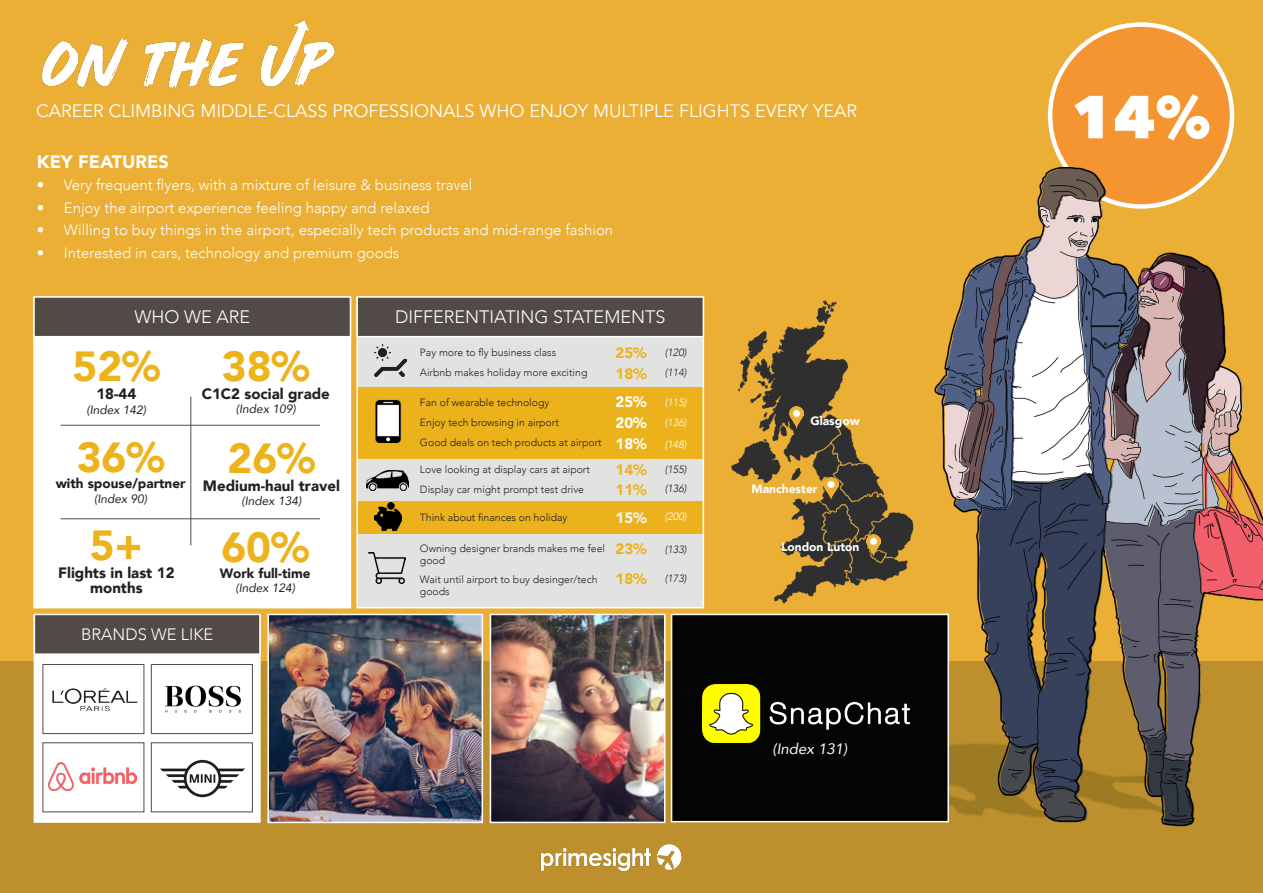
<style>
.page{position:relative;width:1263px;height:893px;background:#eaaf34}
.page>*{position:absolute;margin:0;border:0;box-sizing:border-box;transform-origin:0 0}
.t1{font:800 60px "Avenir Next";color:#fff}
.t2{font:900 42px "Avenir";color:#ecb31c}
.t3{font:18px "Avenir";color:#fff}
.t4{font:300 18px "Avenir";color:#fff}
.t5{font:900 18px "Avenir";color:#fff}
.t6{font:300 16.5px "Avenir";color:#fff}
.t7{font:300 15px "Avenir";color:#fff}
.t8{font:900 15px "Avenir";color:#231f20}
.t9{font:900 15px "Avenir";color:#ecb31c}
.t10{font:italic 15px "Avenir";color:#fff}
.t11{font:900 15px "Avenir";color:#fff}
.t12{font:900 15px "Avenir";color:#eef8fb}
.t13{font:900 13.5px "Avenir";color:#231f20}
.t14{font:italic 12px "Avenir";color:#231f20}
.t15{font:900 12px "Avenir";color:#fff}
.t16{font:300 10.5px/12.6px "Avenir";color:#231f20}
.t17{font:italic 300 10.5px "Avenir";color:#231f20}
.t18{font:italic 300 10.5px "Avenir";color:#fff}
</style>
<div class="page">
<div style="left:0;top:662px;width:1263px;height:231px;background:#bd902d"></div>
<img style="left:540px;top:844px;width:142px;height:28px">
<div style="left:1050px;top:25px;width:182px;height:181px;background:#f49531;border-radius:50%"></div>
<img style="left:42px;top:20px;width:293px;height:69px">
<div style="left:33px;top:297px;width:318px;height:311px;background:#fff;border:2px solid #fff"></div>
<div style="left:33px;top:296px;width:318px;height:41px;background:#524a47;border:2px solid #fff"></div>
<hr style="left:190px;top:396px;width:1px;height:149px;background:#524a47">
<hr style="left:61px;top:425px;width:259px;height:1px;background:#524a47">
<hr style="left:61px;top:518px;width:259px;height:1px;background:#524a47">
<div style="left:357px;top:482px;width:346px;height:72px;background:#ebb21c"></div>
<div style="left:357px;top:337px;width:346px;height:34px;background:#e2e2e1"></div>
<div style="left:357px;top:368px;width:346px;height:19px;background:#e2e2e1"></div>
<div style="left:357px;top:534px;width:346px;height:39px;background:#e2e2e1"></div>
<div style="left:357px;top:573px;width:346px;height:34px;background:#e2e2e1"></div>
<div style="left:357px;top:387px;width:346px;height:72px;background:#ebb21c"></div>
<div style="left:357px;top:459px;width:346px;height:42px;background:#e2e2e1"></div>
<div style="left:356px;top:297px;width:348px;height:311px;border:2px solid #fff"></div>
<div style="left:356px;top:296px;width:348px;height:41px;background:#524a47;border:2px solid #fff"></div>
<img style="left:374px;top:344px;width:32px;height:32px">
<img style="left:375px;top:399px;width:27px;height:44px">
<img style="left:367px;top:471px;width:41px;height:19px">
<img style="left:374px;top:502px;width:28px;height:28px">
<img style="left:368px;top:552px;width:37px;height:31px">
<div style="left:34px;top:614px;width:227px;height:209px;background:#fff;border:2px solid #fff"></div>
<div style="left:34px;top:614px;width:227px;height:41px;background:#524a47;border:2px solid #fff"></div>
<div style="left:43px;top:742px;width:101px;height:70px;border:1px solid #524a47"></div>
<div style="left:151px;top:664px;width:102px;height:70px;border:1px solid #524a47"></div>
<div style="left:151px;top:742px;width:102px;height:70px;border:1px solid #524a47"></div>
<div style="left:43px;top:664px;width:101px;height:70px;border:1px solid #524a47"></div>
<img style="left:52px;top:688px;width:86px;height:24px">
<img style="left:165px;top:664px;width:76px;height:71px">
<img style="left:49px;top:763px;width:88px;height:27px">
<img style="left:160px;top:759px;width:84px;height:39px">
<img style="left:270px;top:617px;width:210px;height:203px">
<div style="left:267px;top:614px;width:216px;height:209px;border:2px solid #fff"></div>
<img style="left:800px;top:137px;width:463px;height:690px">
<img style="left:493px;top:617px;width:169px;height:203px">
<div style="left:490px;top:614px;width:175px;height:209px;border:2px solid #fff"></div>
<div style="left:671px;top:614px;width:278px;height:208px;background:#040503;border:2px solid #fff"></div>
<img style="left:702px;top:684px;width:208px;height:58px">
<img style="left:731px;top:297px;width:187px;height:312px">
<img style="left:824px;top:477px;width:14px;height:23px">
<img style="left:790px;top:406px;width:14px;height:23px">
<img style="left:866px;top:534px;width:15px;height:23px">
<p class="t3" style="left:36px;top:100px;width:823px">CAREER CLIMBING MIDDLE-CLASS PROFESSIONALS WHO ENJOY MULTIPLE FLIGHTS EVERY YEAR</p>
<p class="t1" style="left:1071px;top:80px;width:142px">14%</p>
<p class="t5" style="left:37px;top:146px;width:134px">KEY FEATURES</p>
<p class="t7" style="left:37px;top:176px;width:437px">• Very frequent flyers, with a mixture of leisure &amp; business travel</p>
<p class="t7" style="left:37px;top:199px;width:394px">• Enjoy the airport experience feeling happy and relaxed</p>
<p class="t7" style="left:37px;top:221px;width:578px">• Willing to buy things in the airport, especially tech products and mid-range fashion</p>
<p class="t7" style="left:37px;top:244px;width:364px">• Interested in cars, technology and premium goods</p>
<p class="t4" style="left:134px;top:306px;width:117px">WHO WE ARE</p>
<p class="t2" style="left:72px;top:331px;width:89px">52%</p>
<p class="t8" style="left:96px;top:381px;width:41px">18-44</p>
<p class="t14" style="left:86px;top:402px;width:61px">(Index 142)</p>
<p class="t2" style="left:222px;top:330px;width:89px">38%</p>
<p class="t14" style="left:236px;top:402px;width:61px">(Index 109)</p>
<p class="t8" style="left:202px;top:381px;width:130px">C1C2 social grade</p>
<p class="t2" style="left:77px;top:421px;width:89px">36%</p>
<p class="t14" style="left:94px;top:491px;width:55px">(Index 90)</p>
<p class="t13" style="left:56px;top:472px;width:131px">with spouse/partner</p>
<p class="t2" style="left:90px;top:509px;width:54px">5+</p>
<p class="t8" style="left:58px;top:560px;width:118px">Flights in last 12</p>
<p class="t8" style="left:90px;top:575px;width:54px">months</p>
<p class="t2" style="left:227px;top:422px;width:89px">26%</p>
<p class="t14" style="left:241px;top:494px;width:61px">(Index 134)</p>
<p class="t8" style="left:203px;top:473px;width:138px">Medium-haul travel</p>
<p class="t2" style="left:221px;top:511px;width:89px">60%</p>
<p class="t14" style="left:235px;top:581px;width:61px">(Index 124)</p>
<p class="t13" style="left:220px;top:561px;width:92px">Work full-time</p>
<p class="t6" style="left:81px;top:625px;width:134px">BRANDS WE LIKE</p>
<p class="t4" style="left:395px;top:307px;width:272px">DIFFERENTIATING STATEMENTS</p>
<p class="t16" style="left:420px;top:346px;width:138px">Pay more to fly business class</p>
<p class="t16" style="left:420px;top:366px;width:169px">Airbnb makes holiday more exciting</p>
<p class="t16" style="left:420px;top:396px;width:131px">Fan of wearable technology</p>
<p class="t16" style="left:420px;top:416px;width:140px">Enjoy tech browsing in airport</p>
<p class="t16" style="left:420px;top:437px;width:183px">Good deals on tech products at airport</p>
<p class="t9" style="left:615px;top:340px;width:33px">25%</p>
<p class="t9" style="left:615px;top:361px;width:33px">18%</p>
<p class="t11" style="left:615px;top:389px;width:33px">25%</p>
<p class="t17" style="left:665px;top:346px;width:23px">(120)</p>
<p class="t17" style="left:665px;top:366px;width:23px">(114)</p>
<p class="t18" style="left:665px;top:396px;width:23px">(115)</p>
<p class="t11" style="left:615px;top:410px;width:33px">20%</p>
<p class="t11" style="left:615px;top:431px;width:33px">18%</p>
<p class="t18" style="left:665px;top:416px;width:23px">(136)</p>
<p class="t18" style="left:665px;top:438px;width:23px">(148)</p>
<p class="t9" style="left:615px;top:457px;width:33px">14%</p>
<p class="t12" style="left:615px;top:504px;width:33px">15%</p>
<p class="t9" style="left:615px;top:536px;width:33px">23%</p>
<p class="t9" style="left:615px;top:566px;width:33px">18%</p>
<p class="t16" style="left:420px;top:463px;width:172px">Love looking at display cars at aiport</p>
<p class="t17" style="left:665px;top:463px;width:23px">(155)</p>
<p class="t18" style="left:665px;top:510px;width:23px">(200)</p>
<p class="t17" style="left:665px;top:543px;width:23px">(133)</p>
<p class="t17" style="left:665px;top:572px;width:23px">(173)</p>
<p class="t16" style="left:420px;top:483px;width:166px">Display car might prompt test drive</p>
<p class="t9" style="left:615px;top:477px;width:33px">11%</p>
<p class="t17" style="left:665px;top:482px;width:23px">(136)</p>
<p class="t16" style="left:420px;top:511px;width:149px">Think about finances on holiday</p>
<p class="t16" style="left:420px;top:542px;width:187px">Owning designer brands makes me feel good</p>
<p class="t16" style="left:420px;top:573px;width:179px">Wait until airport to buy desinger/tech goods</p>
<p class="t15" style="left:810px;top:410px;width:51px">Glasgow</p>
<p class="t15" style="left:751px;top:478px;width:68px">Manchester</p>
<p class="t15" style="left:781px;top:537px;width:80px">London Luton</p>
<p class="t10" style="left:772px;top:740px;width:76px">(Index 131)</p>
</div>
